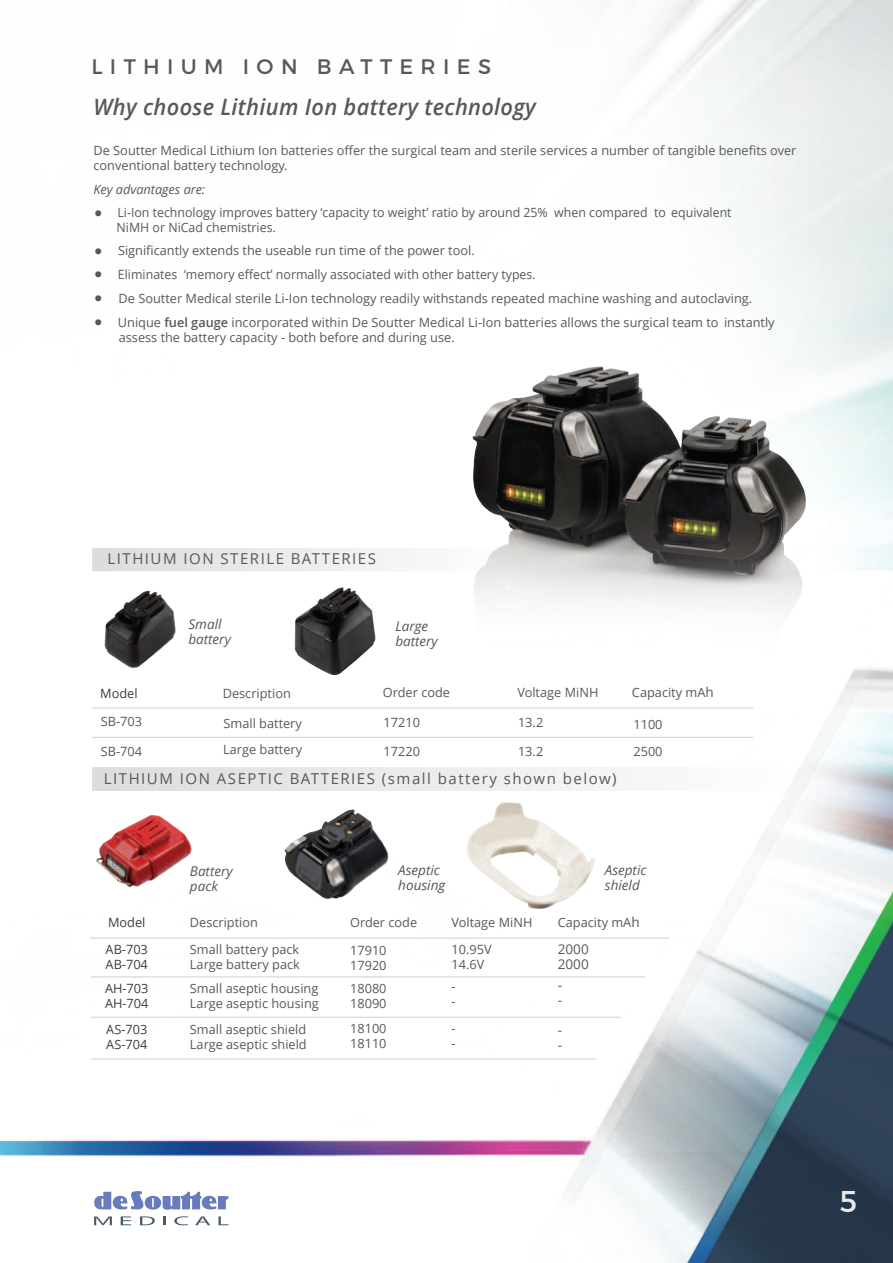
<style>
.page{position:relative;width:893px;height:1263px;background:#fff}
.page>*{position:absolute;margin:0;border:0;box-sizing:border-box;transform-origin:0 0}
.t1{font:30px "Montserrat";color:#e7e8e9}
.t2{font:27px/23.9px "Helvetica";color:#57585a}
.t3{font:italic 600 22.5px "Open Sans";letter-spacing:.015em;color:#57585a}
.t4{font:21px "Montserrat";letter-spacing:.35em;color:#57585a}
.t5{font:15px "Open Sans";letter-spacing:.1em;color:#57585a}
.t6{font:italic 13.5px/15px "Open Sans";color:#57585a}
.t7{font:italic 13.5px/15px "Open Sans";color:#545557}
.t8{font:13.5px/15px "Open Sans";color:#57585a}
.t9{font:12.75px/27px "Open Sans";color:#57585a}
.t10{font:12.75px/27.8px "Open Sans";color:#3e3e3f}
.t11{font:italic 12.75px "Open Sans";color:#57585a}
.s1{font-weight:600}
.s2{font-size:13.5px}
</style>
<div class="page">
<img style="left:0;top:0;width:893px;height:1263px">
<svg style="left:94px;top:1191px;width:134px;height:19px"></svg>
<svg style="left:140px;top:1216px;width:15px;height:9px"></svg>
<svg style="left:163px;top:1216px;width:3px;height:9px"></svg>
<svg style="left:174px;top:1216px;width:14px;height:9px"></svg>
<svg style="left:195px;top:1216px;width:15px;height:9px"></svg>
<svg style="left:218px;top:1216px;width:10px;height:9px"></svg>
<svg style="left:94px;top:1216px;width:18px;height:9px"></svg>
<svg style="left:121px;top:1216px;width:10px;height:9px"></svg>
<hr style="left:92px;top:708px;width:661px;height:1px;background:#cfd0d2">
<hr style="left:92px;top:737px;width:661px;height:1px;background:#cfd0d2">
<hr style="left:90px;top:938px;width:579px;height:1px;background:#cfd0d2">
<hr style="left:91px;top:1059px;width:505px;height:1px;background:#cfd0d2">
<hr style="left:91px;top:977px;width:554px;height:1px;background:#cfd0d2">
<hr style="left:91px;top:1017px;width:530px;height:1px;background:#cfd0d2">
<img style="left:295px;top:587px;width:80px;height:88px">
<img style="left:105px;top:591px;width:71px;height:77px">
<img style="left:92px;top:767px;width:718px;height:24px">
<img style="left:96px;top:815px;width:96px;height:72px">
<img style="left:284px;top:809px;width:104px;height:90px">
<img style="left:467px;top:802px;width:129px;height:107px">
<img style="left:473px;top:366px;width:333px;height:291px">
<img style="left:92px;top:548px;width:385px;height:23px">
<img style="left:477px;top:548px;width:42px;height:23px">
<h3 class="t4" style="left:91px;top:58px;width:401px">LITHIUM ION BATTERIES</h3>
<h3 class="t3" style="left:94px;top:91px;width:444px">Why choose Lithium Ion battery technology</h3>
<p class="t9" style="left:94px;top:142px;width:704px;line-height:15.5px">De Soutter Medical Lithium Ion batteries offer the surgical team and sterile services a number of tangible benefits over conventional battery technology.</p>
<p class="t11" style="left:94px;top:181px;width:113px">Key advantages are:</p>
<p class="t9" style="left:117px;top:204px;width:616px;line-height:15px">Li-Ion technology improves battery ‘capacity to weight’ ratio by around 25% when compared to equivalent<br>NiMH or NiCad chemistries.</p>
<p class="t9" style="left:118px;top:238px;width:658px;line-height:24px">Significantly extends the useable run time of the power tool.<br>Eliminates ‘memory effect’ normally associated with other battery types.<br>De Soutter Medical sterile Li-Ion technology readily withstands repeated machine washing and autoclaving.<br>Unique <span class="s1">fuel gauge</span> incorporated within De Soutter Medical Li-Ion batteries allows the surgical team to instantly</p>
<p class="t9" style="left:119px;top:323px;width:337px">assess the battery capacity - both before and during use.</p>
<h2 class="t2" style="left:94px;top:197px;width:11px;line-height:38px">• •</h2>
<h2 class="t2" style="left:94px;top:265px;width:11px;text-align:justify">• • •</h2>
<p class="t5" style="left:108px;top:548px;width:270px">LITHIUM ION STERILE BATTERIES</p>
<p class="t6" style="left:188px;top:616px;width:44px">Small battery</p>
<p class="t6" style="left:395px;top:619px;width:44px">Large battery</p>
<p class="t10" style="left:100px;top:679px;width:39px">Model</p>
<p class="t9" style="left:223px;top:679px;width:70px">Description</p>
<p class="t9" style="left:383px;top:679px;width:69px">Order code</p>
<p class="t9" style="left:517px;top:678px;width:83px">Voltage MiNH</p>
<p class="t9" style="left:632px;top:679px;width:83px">Capacity mA<span class="s2">h</span></p>
<p class="t9" style="left:101px;top:708px;width:43px">SB-703</p>
<p class="t9" style="left:101px;top:737px;width:43px">SB-704</p>
<p class="t9" style="left:223px;top:710px;width:80px;line-height:25.5px">Small battery<br>Large battery</p>
<p class="t9" style="left:384px;top:709px;width:38px">17210</p>
<p class="t9" style="left:384px;top:737px;width:38px">17220</p>
<p class="t9" style="left:518px;top:709px;width:27px">13.2</p>
<p class="t9" style="left:518px;top:737px;width:27px">13.2</p>
<p class="t9" style="left:633px;top:711px;width:31px">1100<br>2500</p>
<p class="t5" style="left:104px;top:768px;width:514px">LITHIUM ION ASEPTIC BATTERIES (small battery shown below)</p>
<p class="t10" style="left:106px;top:908px;width:44px">Model<br>AB-703</p>
<p class="t10" style="left:105px;top:952px;width:45px;line-height:24px">AB-704<br>AH-703</p>
<p class="t10" style="left:105px;top:991px;width:45px;line-height:25.5px">AH-704<br>AS-703</p>
<p class="t10" style="left:106px;top:1030px;width:43px">AS-704</p>
<p class="t6" style="left:190px;top:863px;width:44px">Battery pack</p>
<p class="t9" style="left:190px;top:909px;width:111px">Description<br>Small battery pack</p>
<p class="t9" style="left:190px;top:952px;width:130px;line-height:24px">Large battery pack<br>Small aseptic housing</p>
<p class="t9" style="left:190px;top:990px;width:130px;line-height:25.5px">Large aseptic housing<br>Small aseptic shield</p>
<p class="t9" style="left:190px;top:1030px;width:118px">Large aseptic shield</p>
<p class="t7" style="left:398px;top:862px;width:48px">Aseptic housing</p>
<p class="t6" style="left:605px;top:862px;width:43px">Aseptic shield</p>
<p class="t9" style="left:350px;top:908px;width:69px;line-height:27.9px">Order code<br>17910</p>
<p class="t9" style="left:350px;top:954px;width:38px;line-height:22.5px">17920<br>18080</p>
<p class="t9" style="left:350px;top:990px;width:38px;line-height:25.5px">18090<br>18100</p>
<p class="t9" style="left:350px;top:1030px;width:38px">18110</p>
<p class="t9" style="left:451px;top:908px;width:83px">Voltage MiNH<br>10.95V</p>
<p class="t9" style="left:451px;top:953px;width:34px;line-height:22.5px">14.6V -</p>
<p class="t9" style="left:451px;top:988px;width:6px">- -</p>
<p class="t9" style="left:451px;top:1030px;width:6px">-</p>
<p class="t9" style="left:558px;top:909px;width:83px">Capacity mA<span class="s2">h</span></p>
<p class="t8" style="left:558px;top:941px;width:32px">2000<br>2000</p>
<p class="t8" style="left:558px;top:977px;width:6px">- -</p>
<p class="t8" style="left:558px;top:1022px;width:6px">- -</p>
<h1 class="t1" style="left:840px;top:1190px;width:19px">5</h1>
</div>
